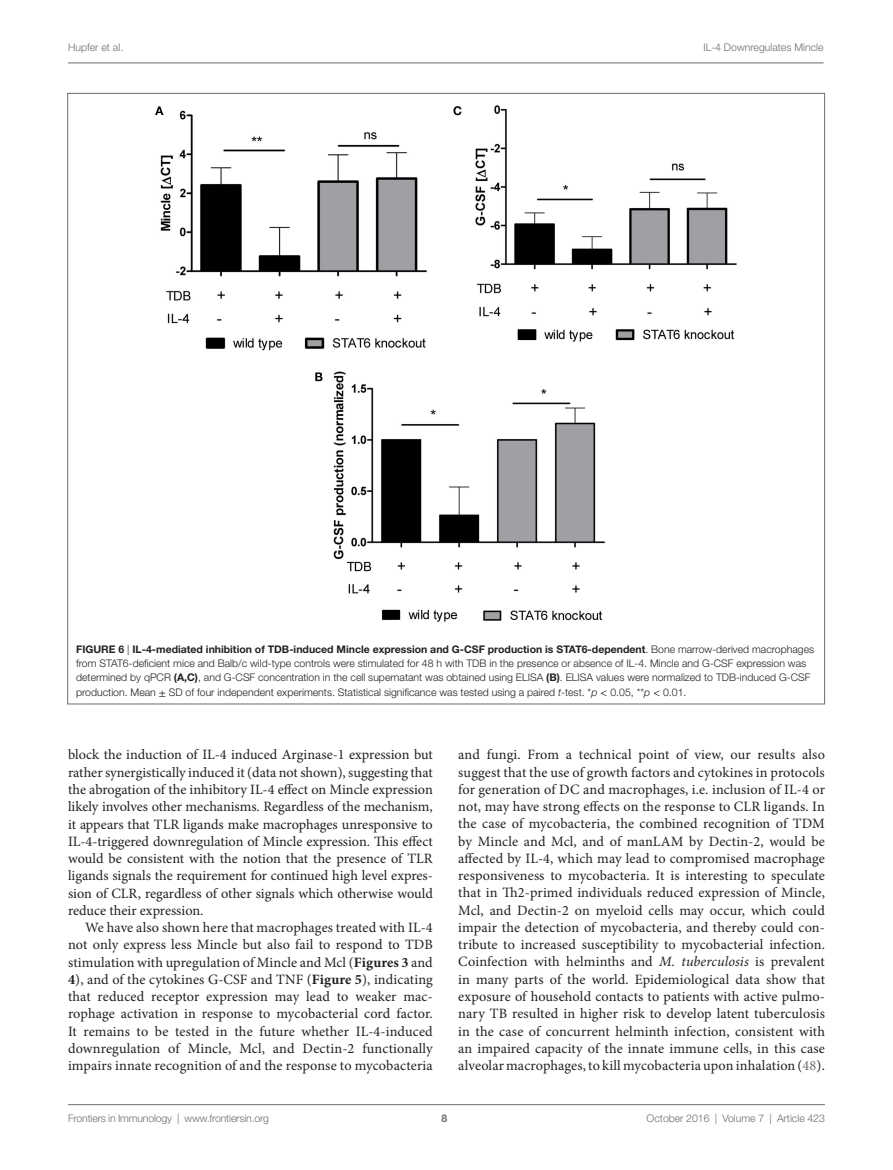
<style>
.page{position:relative;width:893px;height:1170px;background:#fff}
.page>*{position:absolute;margin:0;border:0;box-sizing:border-box;transform-origin:0 0}
.t1{font:14.25px/17.2px "Minion Pro";letter-spacing:.005em;color:#231f20;text-align:justify}
.t2{font:300 10.5px/14.2px "Helvetica Neue LT Std";color:#231f20}
.t3{font:300 10.5px "Helvetica Neue LT Std";color:#6c6d70}
.t4{font:700 10.5px "Helvetica Neue LT Std";color:#6c6d70}
.s1{font-weight:700}
.s2{font-family:"STIX General";font-weight:400}
.s3{font-style:italic}
.s4{color:#6c6d70}
</style>
<div class="page">
<hr style="left:68px;top:63px;width:756px;height:1px;background:#6c6d70">
<hr style="left:68px;top:1104px;width:757px;height:1px;background:#6c6d70">
<img style="left:155px;top:105px;width:582px;height:517px">
<p class="t3" style="left:68px;top:41px;width:57px">Hupfer et al.</p>
<p class="t3" style="left:703px;top:41px;width:122px">IL-4 Downregulates Mincle</p>
<p class="t2" style="left:76px;top:641px;width:740px"><span class="s1">FIG URE 6</span> | <span class="s1">IL-4-mediated inhibition of TDB-induced Mincle expression and G-CSF production is STAT6-dependent</span>. Bone marrow-derived macrophages from STAT6-deficient mice and Balb/c wild-type controls were stimulated for 48 h with TDB in the presence or absence of IL-4. Mincle and G-CSF expression was determined by qPCR <span class="s1">(A,C)</span>, and G-CSF concentration in the cell supernatant was obtained using ELISA <span class="s1">(B)</span>. ELISA values were normalized to TDB-induced G-CSF production. Mean <span class="s2">±</span> SD of four independent experiments. Statistical significance was tested using a paired <span class="s3">t</span>-test. *<span class="s3">p</span> <span class="s2">&lt;</span> 0.05, **<span class="s3">p</span> <span class="s2">&lt;</span> 0.01.</p>
<p class="t1" style="left:68px;top:746px;width:366px">block the induction of IL-4 induced Arginase-1 expression but rather synergistically induced it (data not shown), suggesting that the abrogation of the inhibitory IL-4 effect on Mincle expression likely involves other mechanisms. Regardless of the mechanism, it appears that TLR ligands make macrophages unresponsive to IL-4-triggered downregulation of Mincle expression. This effect would be consistent with the notion that the presence of TLR ligands signals the requirement for continued high level expres&shy;sion of CLR, regardless of other signals which otherwise would reduce their expression.</p>
<p class="t1" style="left:68px;top:918px;width:366px;text-indent:17px">We have also shown here that macrophages treated with IL-4 not only express less Mincle but also fail to respond to TDB stimulation with upregulation of Mincle and Mcl (<span class="s1">Figures 3</span> and <span class="s1">4</span>), and of the cytokines G-CSF and TNF (<span class="s1">Figure 5</span>), indicating that reduced receptor expression may lead to weaker mac&shy;rophage activation in response to mycobacterial cord factor.<br>It remains to be tested in the future whether IL-4-induced downregulation of Mincle, Mcl, and Dectin-2 functionally impairs innate recognition of and the response to mycobacteria</p>
<p class="t1" style="left:458px;top:746px;width:368px">and fungi. From a technical point of view, our results also suggest that the use of growth factors and cytokines in protocols for generation of DC and macrophages, i.e. inclusion of IL-4 or not, may have strong effects on the response to CLR ligands. In the case of mycobacteria, the combined recognition of TDM by Mincle and Mcl, and of manLAM by Dectin-2, would be affected by IL-4, which may lead to compromised macrophage responsiveness to mycobacteria. It is interesting to speculate that in Th2-primed individuals reduced expression of Mincle, Mcl, and Dectin-2 on myeloid cells may occur, which could impair the detection of mycobacteria, and thereby could con&shy;tribute to increased susceptibility to mycobacterial infection.<br>Coinfection with helminths and <span class="s3">M. tuberculosis</span> is prevalent in many parts of the world. Epidemiological data show that exposure of household contacts to patients with active pulmo&shy;nary TB resulted in higher risk to develop latent tuberculosis in the case of concurrent helminth infection, consistent with an impaired capacity of the innate immune cells, in this case alveolar macrophages, to kill mycobacteria upon inhalation (<span class="s4">48</span>).</p>
<p class="t3" style="left:68px;top:1111px;width:203px">Frontiers in Immunology | www.frontiersin.org</p>
<p class="t3" style="left:647px;top:1111px;width:180px">October 2016 | Volume 7 | Article 423</p>
<p class="t4" style="left:441px;top:1111px;width:7px">8</p>
</div>
